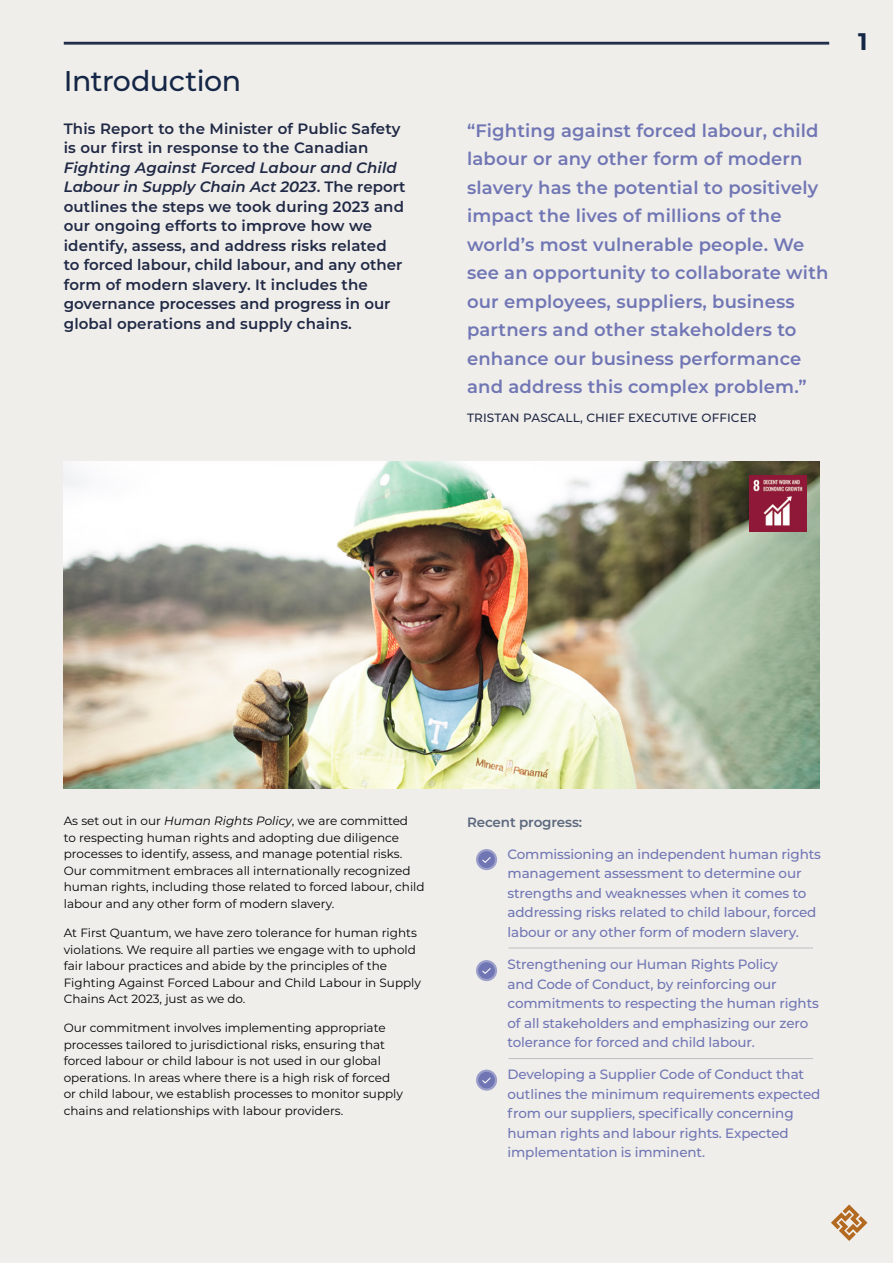
<style>
.page{position:relative;width:893px;height:1263px;background:#f0eeeb}
.page>*{position:absolute;margin:0;border:0;box-sizing:border-box;transform-origin:0 0}
.t1{font:500 28.5px "Montserrat";letter-spacing:-.02em;color:#152746}
.t2{font:700 24px "Montserrat";color:#152746}
.t3{font:600 18px/28.5px "Montserrat";letter-spacing:.01em;color:#7076b4}
.t4{font:600 15px/19.5px "Montserrat";letter-spacing:.01em;color:#202945}
.t5{font:500 13.5px/19.5px "Montserrat";letter-spacing:-.01em;color:#7076b4}
.t6{font:600 13.5px "Montserrat";letter-spacing:-.01em;color:#5b687d}
.t7{font:12px/16.5px "Montserrat";color:#000}
.t8{font:500 12px "Montserrat";letter-spacing:.01em;color:#202945}
.s1{font-style:italic}
</style>
<div class="page">
<hr style="left:64px;top:43px;width:765px;height:2px;background:#152746">
<svg style="left:831px;top:1204px;width:36px;height:37px"></svg>
<img style="left:64px;top:461px;width:755px;height:328px">
<hr style="left:64px;top:42px;width:765px;height:1px;background:#202945">
<div style="left:476px;top:849px;width:21px;height:21px;background:#9b9fca;border-radius:50%"></div>
<div style="left:478px;top:851px;width:17px;height:17px;background:#7076b4;border-radius:50%"></div>
<svg style="left:482px;top:857px;width:9px;height:6px"></svg>
<div style="left:476px;top:960px;width:21px;height:21px;background:#9b9fca;border-radius:50%"></div>
<div style="left:478px;top:962px;width:17px;height:17px;background:#7076b4;border-radius:50%"></div>
<svg style="left:482px;top:968px;width:9px;height:6px"></svg>
<svg style="left:476px;top:1069px;width:21px;height:22px"></svg>
<div style="left:478px;top:1072px;width:17px;height:16px;background:#7076b4;border-radius:50%"></div>
<svg style="left:482px;top:1077px;width:9px;height:7px"></svg>
<hr style="left:509px;top:948px;width:304px;height:1px;background:#bcbec0">
<hr style="left:509px;top:1058px;width:304px;height:1px;background:#bcbec0">
<img style="left:750px;top:475px;width:56px;height:56px">
<h1 class="t1" style="left:64px;top:61px;width:179px">Introduction</h1>
<p class="t4" style="left:64px;top:118px;width:338px">This Report to the Minister of Public Safety is our first in response to the Canadian</p>
<p class="t4" style="left:64px;top:157px;width:343px"><span class="s1">Fighting Against Forced Labour and Child Labour in Supply Chain Act 2023</span>. The report outlines the steps we took during 2023 and our ongoing efforts to improve how we identify, assess, and address risks related to forced labour, child labour, and any other form of modern slavery. It includes the governance processes and progress in our global operations and supply chains.</p>
<h2 class="t2" style="left:844px;top:24px;width:24px">11</h2>
<p class="t3" style="left:467px;top:115px;width:363px">“Fighting against forced labour, child labour or any other form of modern slavery has the potential to positively impact the lives of millions of the world’s most vulnerable people. We see an opportunity to collaborate with our employees, suppliers, business partners and other stakeholders to enhance our business performance and address this complex problem.”</p>
<p class="t8" style="left:467px;top:409px;width:291px">TRISTAN PASCALL, CHIEF EXECUTIVE OFFICER</p>
<p class="t7" style="left:64px;top:812px;width:362px">As set out in our <span class="s1">Human Rights Policy</span>, we are committed<br>to respecting human rights and adopting due diligence processes to identify, assess, and manage potential risks.<br>Our commitment embraces all internationally recognized human rights, including those related to forced labour, child labour and any other form of modern slavery.</p>
<p class="t7" style="left:64px;top:924px;width:359px">At First Quantum, we have zero tolerance for human rights violations. We require all parties we engage with to uphold fair labour practices and abide by the principles of the Fighting Against Forced Labour and Child Labour in Supply Chains Act 2023, just as we do.</p>
<p class="t7" style="left:64px;top:1019px;width:341px">Our commitment involves implementing appropriate processes tailored to jurisdictional risks, ensuring that forced labour or child labour is not used in our global operations. In areas where there is a high risk of forced or child labour, we establish processes to monitor supply chains and relationships with labour providers.</p>
<p class="t6" style="left:467px;top:812px;width:117px">Recent progress:</p>
<p class="t5" style="left:507px;top:844px;width:315px">Commissioning an independent human rights management assessment to determine our strengths and weaknesses when it comes to addressing risks related to child labour, forced labour or any other form of modern slavery.</p>
<p class="t5" style="left:507px;top:954px;width:313px">Strengthening our Human Rights Policy<br>and Code of Conduct, by reinforcing our commitments to respecting the human rights of all stakeholders and emphasizing our zero tolerance for forced and child labour.</p>
<p class="t5" style="left:507px;top:1064px;width:314px">Developing a Supplier Code of Conduct that outlines the minimum requirements expected from our suppliers, specifically concerning human rights and labour rights. Expected implementation is imminent.</p>
</div>
